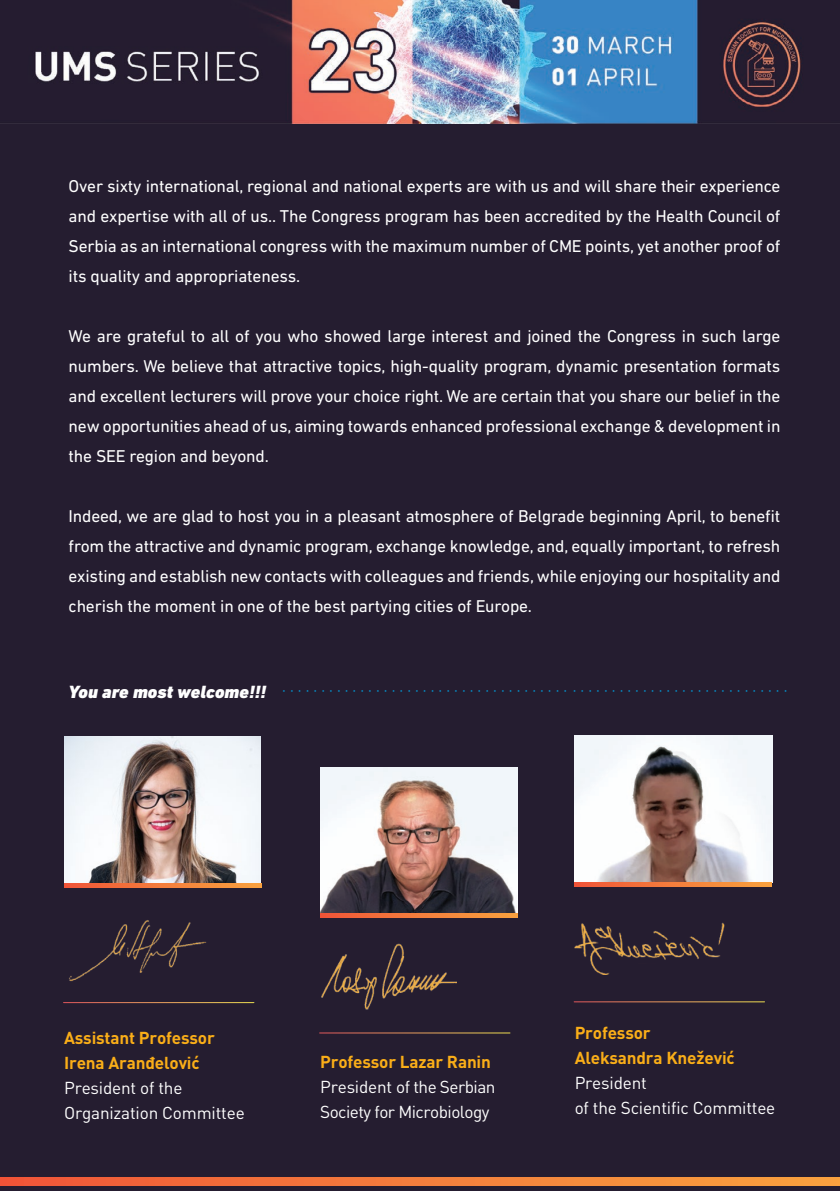
<style>
.page{position:relative;width:840px;height:1191px;background:#fff}
.page>*{position:absolute;margin:0;border:0;box-sizing:border-box;transform-origin:0 0}
.t1{font:italic 900 18px "DIN Next LT Pro";letter-spacing:.005em;color:#fff}
.t2{font:17.4px/30px "DIN Next LT Pro";letter-spacing:-.01em;color:#fff;text-align:justify}
.t3{font:17.4px "Museo 300";color:#009ede}
.t4{font:700 17px/24.8px "DIN Pro";letter-spacing:-.01em;color:#faae18}
.t5{font:17px/24.8px "DIN Pro";letter-spacing:-.01em;color:#fff}
.t6{font:17px/24.8px "DIN Pro";letter-spacing:-.03em;color:#fff}
</style>
<div class="page">
<img style="left:0;top:0;width:839px;height:125px">
<div style="left:0;top:125px;width:839px;height:1066px;background:#251d30"></div>
<img style="left:69px;top:920px;width:138px;height:62px">
<svg style="left:63px;top:1002px;width:191px;height:1px"></svg>
<img style="left:574px;top:923px;width:151px;height:51px">
<svg style="left:573px;top:1001px;width:191px;height:1px"></svg>
<svg style="left:319px;top:1032px;width:191px;height:1px"></svg>
<img style="left:64px;top:736px;width:197px;height:146px">
<svg style="left:64px;top:883px;width:197px;height:4px"></svg>
<img style="left:574px;top:736px;width:198px;height:146px">
<svg style="left:574px;top:882px;width:197px;height:4px"></svg>
<img style="left:320px;top:767px;width:197px;height:146px">
<svg style="left:320px;top:913px;width:197px;height:4px"></svg>
<svg style="left:0;top:1177px;width:839px;height:8px;background:#f47c3b"></svg>
<img style="left:321px;top:943px;width:135px;height:66px">
<p class="t2" style="left:69px;top:171px;width:713px">Over sixty international, regional and national experts are with us and will share their experience and expertise with all of us.. The Congress program has been accredited by the Health Council of Serbia as an international congress with the maximum number of CME points, yet another proof of its quality and appropriateness.</p>
<p class="t2" style="left:69px;top:321px;width:713px">We are grateful to all of you who showed large interest and joined the Congress in such large numbers. We believe that attractive topics, high-quality program, dynamic presentation formats and excellent lecturers will prove your choice right. We are certain that you share our belief in the new opportunities ahead of us, aiming towards enhanced professional exchange &amp; development in the SEE region and beyond.</p>
<p class="t2" style="left:69px;top:501px;width:713px">Indeed, we are glad to host you in a pleasant atmosphere of Belgrade beginning April, to benefit from the attractive and dynamic program, exchange knowledge, and, equally important, to refresh existing and establish new contacts with colleagues and friends, while enjoying our hospitality and cherish the moment in one of the best partying cities of Europe.</p>
<p class="t1" style="left:69px;top:681px;width:199px">You are most welcome!!!</p>
<p class="t3" style="left:282px;top:680px;width:506px">· · · · · · · · · · · · · · · · · · · · · · · · · · · · · · · · · · · · · · · · · · · · · · · · · · · · · · · · · · · · · · · · ·</p>
<p class="t4" style="left:64px;top:1024px;width:152px">Assistant Professor<br>Irena Aranđelović</p>
<p class="t5" style="left:64px;top:1074px;width:182px">President of the<br>Organization Committee</p>
<p class="t4" style="left:320px;top:1049px;width:172px">Professor Lazar Ranin</p>
<p class="t6" style="left:320px;top:1073px;width:177px">President of the Serbian<br>Society for Microbiology</p>
<p class="t4" style="left:574px;top:1020px;width:161px">Professor<br>Aleksandra Knežević</p>
<p class="t5" style="left:574px;top:1069px;width:202px">President<br>of the Scientific Committee</p>
</div>
